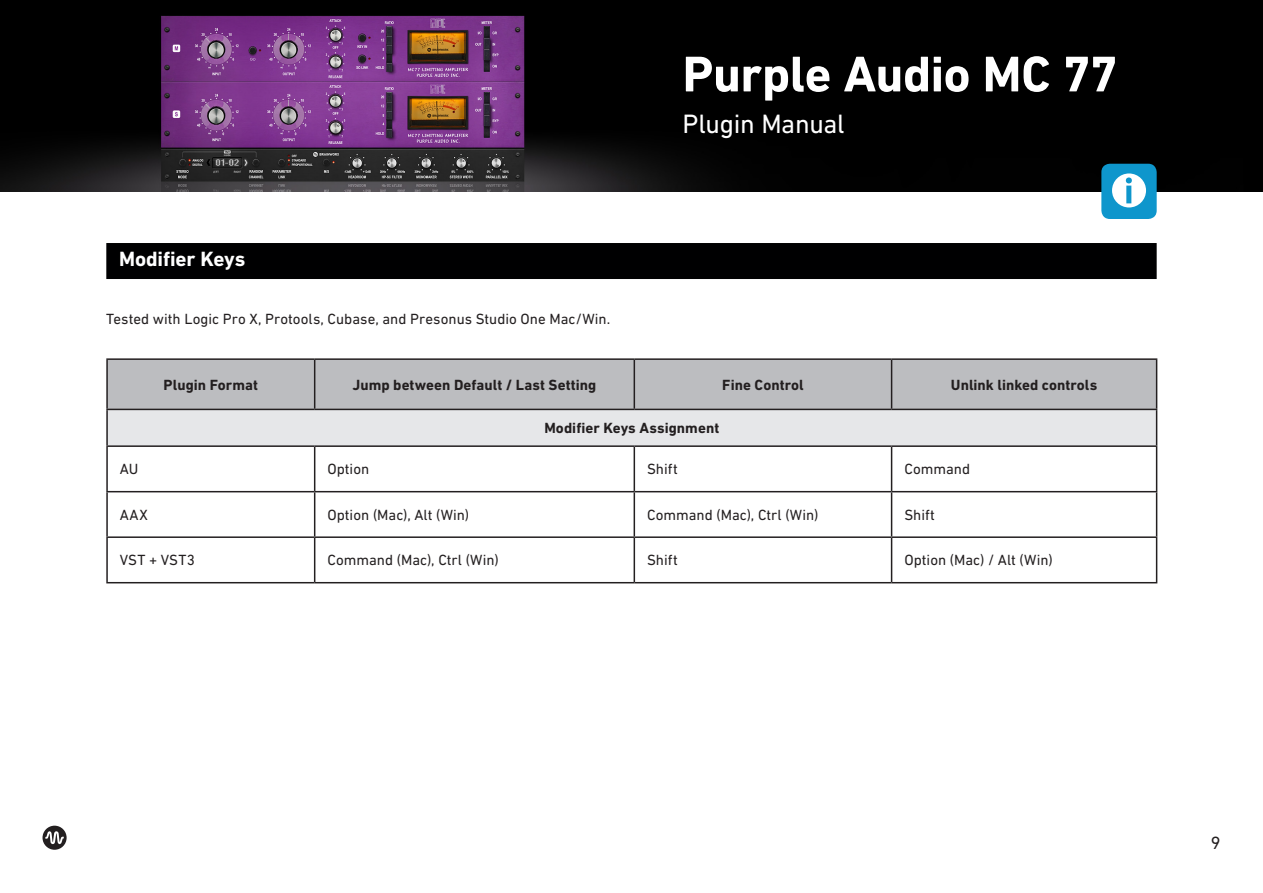
<style>
.page{position:relative;width:1263px;height:893px;background:#fff}
.page>*{position:absolute;margin:0;border:0;box-sizing:border-box;transform-origin:0 0}
.Headline_Cover{font:700 51px "DIN Next LT Pro";letter-spacing:-.01em;color:#fff}
.Subheadline_Cover{font:27px "DIN Next LT Pro";letter-spacing:-.015em;color:#fff}
.Text_Headlines_BG_Sc{font:700 21px "DIN Next LT Pro";letter-spacing:-.005em;color:#fff}
.t1{font:18px "DIN Next LT Pro";color:#231f20}
.Text{font:15px "DIN Next LT Pro";letter-spacing:.005em;color:#231f20}
.Text_Bold{font:700 15px "DIN Next LT Pro";letter-spacing:.005em;color:#231f20}
</style>
<div class="page">
<svg style="left:43px;top:826px;width:24px;height:24px"></svg>
<img style="left:0;top:0;width:1263px;height:192px">
<div style="left:106px;top:243px;width:1051px;height:36px;background:#000001"></div>
<div style="left:1101px;top:164px;width:56px;height:55px;background:#0e96cc;border-radius:9px"></div>
<svg style="left:1112px;top:173px;width:34px;height:34px"></svg>
<div style="left:108px;top:360px;width:1048px;height:49px;background:#bcbdc0"></div>
<div style="left:107px;top:409px;width:1049px;height:37px;background:#e6e7e9"></div>
<hr style="left:106px;top:358px;width:209px;height:2px;background:#231f20">
<hr style="left:106px;top:360px;width:2px;height:49px;background:#231f20">
<hr style="left:315px;top:358px;width:319px;height:2px;background:#231f20">
<hr style="left:314px;top:360px;width:1px;height:49px;background:#231f20">
<hr style="left:634px;top:358px;width:257px;height:2px;background:#231f20">
<hr style="left:634px;top:360px;width:1px;height:49px;background:#231f20">
<hr style="left:891px;top:358px;width:266px;height:2px;background:#231f20">
<hr style="left:891px;top:360px;width:1px;height:49px;background:#231f20">
<hr style="left:1156px;top:360px;width:1px;height:49px;background:#231f20">
<hr style="left:106px;top:409px;width:209px;height:1px;background:#231f20">
<hr style="left:106px;top:410px;width:2px;height:35px;background:#231f20">
<hr style="left:315px;top:409px;width:319px;height:1px;background:#231f20">
<hr style="left:634px;top:409px;width:257px;height:1px;background:#231f20">
<hr style="left:891px;top:409px;width:266px;height:1px;background:#231f20">
<hr style="left:1156px;top:410px;width:1px;height:35px;background:#231f20">
<hr style="left:106px;top:445px;width:209px;height:2px;background:#231f20">
<hr style="left:106px;top:447px;width:2px;height:44px;background:#231f20">
<hr style="left:315px;top:445px;width:319px;height:2px;background:#231f20">
<hr style="left:314px;top:447px;width:1px;height:44px;background:#231f20">
<hr style="left:634px;top:445px;width:257px;height:2px;background:#231f20">
<hr style="left:634px;top:447px;width:1px;height:44px;background:#231f20">
<hr style="left:891px;top:445px;width:266px;height:2px;background:#231f20">
<hr style="left:891px;top:447px;width:1px;height:44px;background:#231f20">
<hr style="left:1156px;top:447px;width:1px;height:44px;background:#231f20">
<hr style="left:106px;top:491px;width:209px;height:1px;background:#231f20">
<hr style="left:106px;top:492px;width:2px;height:44px;background:#231f20">
<hr style="left:315px;top:491px;width:319px;height:1px;background:#231f20">
<hr style="left:314px;top:492px;width:1px;height:44px;background:#231f20">
<hr style="left:634px;top:491px;width:257px;height:1px;background:#231f20">
<hr style="left:634px;top:492px;width:1px;height:44px;background:#231f20">
<hr style="left:891px;top:491px;width:266px;height:1px;background:#231f20">
<hr style="left:891px;top:492px;width:1px;height:44px;background:#231f20">
<hr style="left:1156px;top:492px;width:1px;height:44px;background:#231f20">
<hr style="left:106px;top:536px;width:209px;height:2px;background:#231f20">
<hr style="left:106px;top:538px;width:2px;height:44px;background:#231f20">
<hr style="left:315px;top:536px;width:319px;height:2px;background:#231f20">
<hr style="left:314px;top:538px;width:1px;height:44px;background:#231f20">
<hr style="left:634px;top:536px;width:257px;height:2px;background:#231f20">
<hr style="left:634px;top:538px;width:1px;height:44px;background:#231f20">
<hr style="left:891px;top:536px;width:266px;height:2px;background:#231f20">
<hr style="left:891px;top:538px;width:1px;height:44px;background:#231f20">
<hr style="left:1156px;top:538px;width:1px;height:44px;background:#231f20">
<hr style="left:106px;top:582px;width:209px;height:1px;background:#231f20">
<hr style="left:315px;top:582px;width:319px;height:1px;background:#231f20">
<hr style="left:634px;top:582px;width:257px;height:1px;background:#231f20">
<hr style="left:891px;top:582px;width:266px;height:1px;background:#231f20">
<p class="Text_Headlines_BG_Sc" style="left:119px;top:247px;width:128px">Modifier Keys</p>
<p class="Text" style="left:106px;top:310px;width:506px">Tested with Logic Pro X, Protools, Cubase, and Presonus Studio One Mac/Win.</p>
<p class="Headline_Cover" style="left:682px;top:44px;width:437px">Purple Audio MC 77</p>
<p class="Subheadline_Cover" style="left:682px;top:109px;width:164px">Plugin Manual</p>
<p class="Text_Bold" style="left:164px;top:376px;width:96px">Plugin Format</p>
<p class="Text_Bold" style="left:353px;top:376px;width:245px">Jump between Default / Last Setting</p>
<p class="Text_Bold" style="left:722px;top:376px;width:83px">Fine Control</p>
<p class="Text_Bold" style="left:951px;top:376px;width:148px">Unlink linked controls</p>
<p class="Text_Bold" style="left:544px;top:420px;width:176px">Modifier Keys Assignment</p>
<p class="Text" style="left:120px;top:461px;width:20px">AU</p>
<p class="Text" style="left:327px;top:461px;width:43px">Option</p>
<p class="Text" style="left:647px;top:461px;width:32px">Shift</p>
<p class="Text" style="left:904px;top:461px;width:67px">Command</p>
<p class="Text" style="left:120px;top:506px;width:29px">AAX</p>
<p class="Text" style="left:327px;top:506px;width:143px">Option (Mac), Alt (Win)</p>
<p class="Text" style="left:647px;top:506px;width:173px">Command (Mac), Ctrl (Win)</p>
<p class="Text" style="left:904px;top:506px;width:32px">Shift</p>
<p class="Text" style="left:120px;top:552px;width:77px">VST + VST3</p>
<p class="Text" style="left:327px;top:552px;width:173px">Command (Mac), Ctrl (Win)</p>
<p class="Text" style="left:647px;top:552px;width:32px">Shift</p>
<p class="Text" style="left:904px;top:552px;width:150px">Option (Mac) / Alt (Win)</p>
<p class="t1" style="left:1211px;top:833px;width:11px">9</p>
</div>
